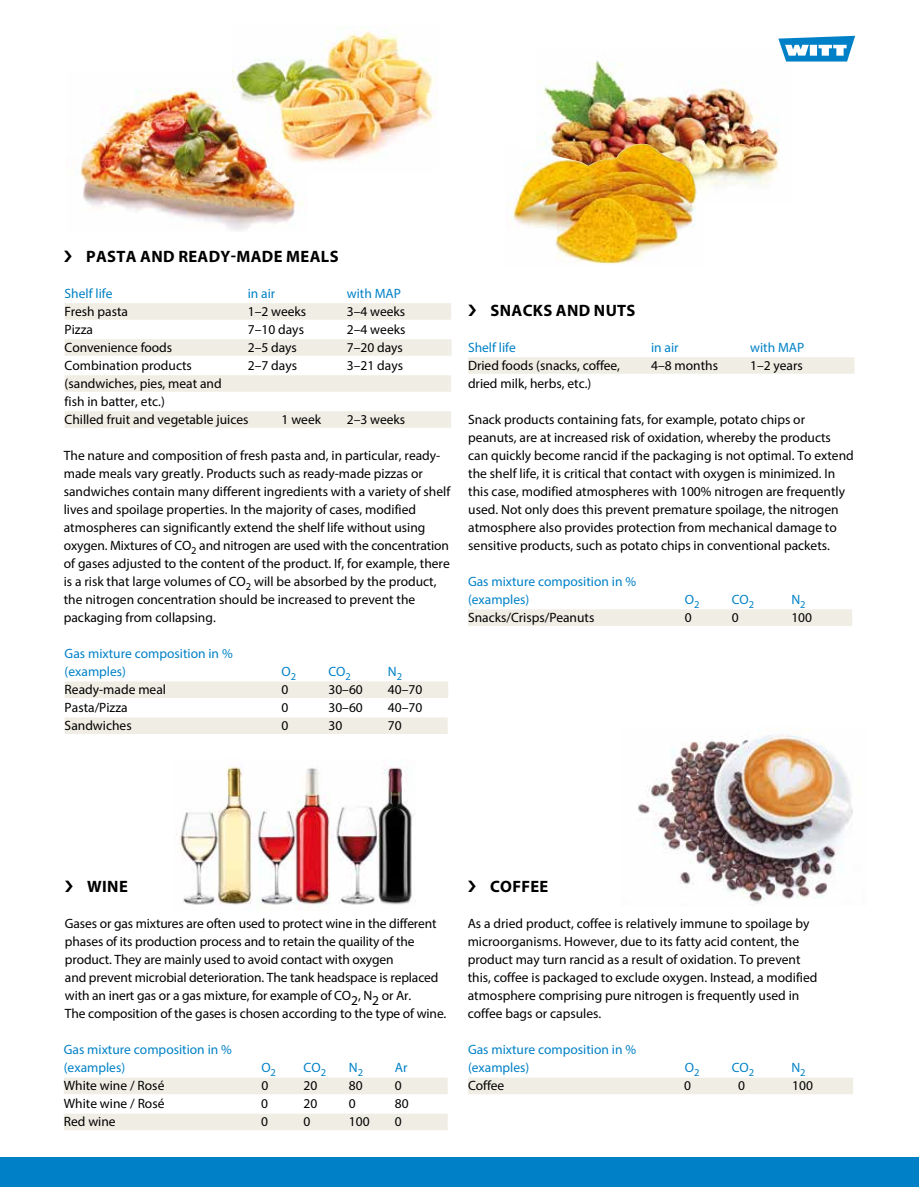
<style>
.page{position:relative;width:919px;height:1187px;background:#fff}
.page>*{position:absolute;margin:0;border:0;box-sizing:border-box;transform-origin:0 0}
.t1{font:700 16.5px "Myriad Pro";letter-spacing:.02em;color:#000}
.t2{font:13.5px/18px "Myriad Pro";color:#000}
.t3{font:13.5px/18px "Myriad Pro";color:#0081c7}
</style>
<div class="page">
<div style="left:0;top:1157px;width:918px;height:29px;background:#0081c7"></div>
<img style="left:541px;top:60px;width:239px;height:126px">
<img style="left:509px;top:144px;width:194px;height:120px">
<svg style="left:778px;top:36px;width:77px;height:26px"></svg>
<img style="left:77px;top:88px;width:226px;height:143px">
<img style="left:232px;top:30px;width:206px;height:144px">
<img style="left:638px;top:727px;width:215px;height:177px">
<div style="left:65px;top:303px;width:386px;height:17px;background:#efede4"></div>
<div style="left:65px;top:339px;width:383px;height:17px;background:#efede4"></div>
<hr style="left:448px;top:339px;width:3px;height:17px;background:#efede4">
<div style="left:65px;top:375px;width:383px;height:17px;background:#efede4"></div>
<hr style="left:448px;top:375px;width:3px;height:17px;background:#efede4">
<div style="left:65px;top:411px;width:386px;height:17px;background:#efede4"></div>
<div style="left:65px;top:681px;width:383px;height:17px;background:#efede4"></div>
<div style="left:65px;top:717px;width:382px;height:17px;background:#efede4"></div>
<div style="left:64px;top:1077px;width:383px;height:17px;background:#efede4"></div>
<div style="left:64px;top:1113px;width:383px;height:17px;background:#efede4"></div>
<img style="left:174px;top:759px;width:241px;height:146px">
<div style="left:468px;top:357px;width:386px;height:17px;background:#efede4"></div>
<div style="left:468px;top:609px;width:384px;height:17px;background:#efede4"></div>
<div style="left:468px;top:1077px;width:385px;height:17px;background:#efede4"></div>
<p class="t1" style="left:86px;top:245px;width:254px">PASTA AND READY-MADE MEALS</p>
<p class="t3" style="left:65px;top:284px;width:49px">Shelf life</p>
<p class="t3" style="left:248px;top:284px;width:29px">in air</p>
<p class="t3" style="left:347px;top:284px;width:56px">with MAP</p>
<p class="t2" style="left:65px;top:302px;width:65px">Fresh pasta</p>
<p class="t2" style="left:248px;top:302px;width:60px">1–2 weeks</p>
<p class="t2" style="left:347px;top:302px;width:60px">3–4 weeks</p>
<p class="t2" style="left:65px;top:320px;width:30px">Pizza</p>
<p class="t2" style="left:248px;top:320px;width:58px">7–10 days</p>
<p class="t2" style="left:347px;top:320px;width:60px">2–4 weeks</p>
<p class="t2" style="left:65px;top:338px;width:109px">Convenience foods</p>
<p class="t2" style="left:248px;top:338px;width:51px">2–5 days</p>
<p class="t2" style="left:347px;top:338px;width:58px">7–20 days</p>
<p class="t2" style="left:65px;top:356px;width:129px">Combination products</p>
<p class="t2" style="left:248px;top:356px;width:51px">2–7 days</p>
<p class="t2" style="left:347px;top:356px;width:58px">3–21 days</p>
<p class="t2" style="left:65px;top:374px;width:185px">(sandwiches, pies, meat and<br>fish in batter, etc.)<br>Chilled fruit and vegetable juices</p>
<p class="t2" style="left:281px;top:410px;width:41px">1 week</p>
<p class="t2" style="left:347px;top:410px;width:60px">2–3 weeks</p>
<p class="t2" style="left:64px;top:446px;width:388px">The nature and composition of fresh pasta and, in particular, ready&shy;made meals vary greatly. Products such as ready-made pizzas or sandwiches contain many different ingredients with a variety of shelf lives and spoilage properties. In the majority of cases, modified atmospheres can significantly extend the shelf life without using oxygen. Mixtures of CO<sub>2</sub> and nitrogen are used with the concentration of gases adjusted to the content of the product. If, for example, there is a risk that large volumes of CO<sub>2</sub> will be absorbed by the product, the nitrogen concentration should be increased to prevent the packaging from collapsing.</p>
<p class="t3" style="left:65px;top:644px;width:169px">Gas mixture composition in % (examples)</p>
<p class="t3" style="left:281px;top:662px;width:16px">O<sub>2</sub></p>
<p class="t3" style="left:328px;top:662px;width:24px">CO<sub>2</sub></p>
<p class="t3" style="left:388px;top:662px;width:16px">N<sub>2</sub></p>
<p class="t2" style="left:65px;top:680px;width:103px">Ready-made meal</p>
<p class="t2" style="left:281px;top:680px;width:8px">0</p>
<p class="t2" style="left:328px;top:680px;width:36px">30–60</p>
<p class="t2" style="left:388px;top:680px;width:36px">40–70</p>
<p class="t2" style="left:65px;top:698px;width:65px">Pasta/Pizza</p>
<p class="t2" style="left:281px;top:698px;width:8px">0</p>
<p class="t2" style="left:328px;top:698px;width:36px">30–60</p>
<p class="t2" style="left:388px;top:698px;width:36px">40–70</p>
<p class="t2" style="left:65px;top:716px;width:69px">Sandwiches</p>
<p class="t2" style="left:281px;top:716px;width:8px">0</p>
<p class="t2" style="left:328px;top:716px;width:15px">30</p>
<p class="t2" style="left:388px;top:716px;width:15px">70</p>
<p class="t1" style="left:490px;top:299px;width:146px">SNACKS AND NUTS</p>
<p class="t3" style="left:468px;top:338px;width:49px">Shelf life</p>
<p class="t3" style="left:651px;top:338px;width:29px">in air</p>
<p class="t3" style="left:750px;top:338px;width:56px">with MAP</p>
<p class="t2" style="left:468px;top:356px;width:153px">Dried foods (snacks, coffee,</p>
<p class="t2" style="left:651px;top:356px;width:68px">4–8 months</p>
<p class="t2" style="left:750px;top:356px;width:54px">1–2 years</p>
<p class="t2" style="left:468px;top:374px;width:125px">dried milk, herbs, etc.)</p>
<p class="t2" style="left:468px;top:410px;width:387px">Snack products containing fats, for example, potato chips or peanuts, are at increased risk of oxidation, whereby the products can quickly become rancid if the packaging is not optimal. To extend the shelf life, it is critical that contact with oxygen is minimized. In this case, modified atmospheres with 100% nitrogen are frequently used. Not only does this prevent premature spoilage, the nitrogen atmosphere also provides protection from mechanical damage to sensitive products, such as potato chips in conventional packets.</p>
<p class="t3" style="left:468px;top:572px;width:169px">Gas mixture composition in % (examples)</p>
<p class="t3" style="left:685px;top:590px;width:16px">O<sub>2</sub></p>
<p class="t3" style="left:731px;top:590px;width:24px">CO<sub>2</sub></p>
<p class="t3" style="left:791px;top:590px;width:16px">N<sub>2</sub></p>
<p class="t2" style="left:468px;top:608px;width:128px">Snacks/Crisps/Peanuts</p>
<p class="t2" style="left:685px;top:608px;width:8px">0</p>
<p class="t2" style="left:731px;top:608px;width:8px">0</p>
<p class="t2" style="left:791px;top:608px;width:22px">100</p>
<p class="t1" style="left:87px;top:875px;width:42px">WINE</p>
<p class="t2" style="left:65px;top:914px;width:383px">Gases or gas mixtures are often used to protect wine in the different phases of its production process and to retain the quaility of the product. They are mainly used to avoid contact with oxygen<br>and prevent microbial deterioration. The tank headspace is replaced with an inert gas or a gas mixture, for example of CO2, N2 or Ar.<br>The composition of the gases is chosen according to the type of wine.</p>
<p class="t1" style="left:490px;top:875px;width:60px">COFFEE</p>
<p class="t2" style="left:467px;top:914px;width:351px">As a dried product, coffee is relatively immune to spoilage by microorganisms. However, due to its fatty acid content, the product may turn rancid as a result of oxidation. To prevent this, coffee is packaged to exclude oxygen. Instead, a modified atmosphere comprising pure nitrogen is frequently used in coffee bags or capsules.</p>
<p class="t3" style="left:64px;top:1040px;width:169px">Gas mixture composition in % (examples)</p>
<p class="t3" style="left:261px;top:1058px;width:16px">O<sub>2</sub></p>
<p class="t3" style="left:303px;top:1058px;width:24px">CO<sub>2</sub></p>
<p class="t3" style="left:349px;top:1058px;width:16px">N<sub>2</sub></p>
<p class="t3" style="left:395px;top:1058px;width:14px">Ar</p>
<p class="t3" style="left:468px;top:1040px;width:169px">Gas mixture composition in % (examples)</p>
<p class="t3" style="left:685px;top:1058px;width:16px">O<sub>2</sub></p>
<p class="t3" style="left:731px;top:1058px;width:24px">CO<sub>2</sub></p>
<p class="t3" style="left:791px;top:1058px;width:16px">N<sub>2</sub></p>
<p class="t2" style="left:64px;top:1076px;width:102px">White wine / Rosé</p>
<p class="t2" style="left:261px;top:1076px;width:8px">0</p>
<p class="t2" style="left:303px;top:1076px;width:15px">20</p>
<p class="t2" style="left:349px;top:1076px;width:15px">80</p>
<p class="t2" style="left:395px;top:1076px;width:8px">0</p>
<p class="t2" style="left:64px;top:1094px;width:102px">White wine / Rosé</p>
<p class="t2" style="left:261px;top:1094px;width:8px">0</p>
<p class="t2" style="left:303px;top:1094px;width:15px">20</p>
<p class="t2" style="left:349px;top:1094px;width:8px">0</p>
<p class="t2" style="left:395px;top:1094px;width:15px">80</p>
<p class="t2" style="left:64px;top:1112px;width:53px">Red wine</p>
<p class="t2" style="left:261px;top:1112px;width:8px">0</p>
<p class="t2" style="left:303px;top:1112px;width:8px">0</p>
<p class="t2" style="left:349px;top:1112px;width:22px">100</p>
<p class="t2" style="left:395px;top:1112px;width:8px">0</p>
<p class="t2" style="left:468px;top:1076px;width:38px">Coffee</p>
<p class="t2" style="left:684px;top:1076px;width:8px">0</p>
<p class="t2" style="left:738px;top:1076px;width:8px">0</p>
<p class="t2" style="left:792px;top:1076px;width:22px">100</p>
</div>
